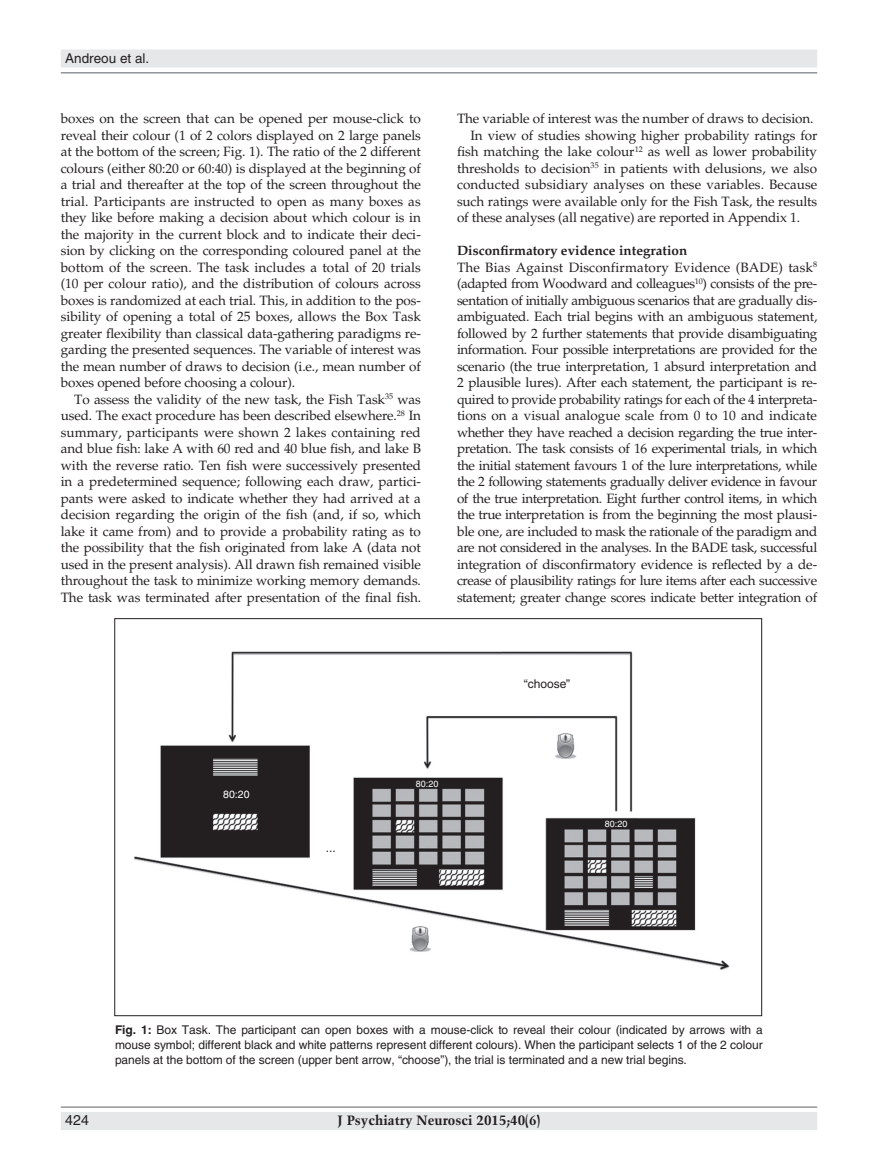
<style>
.page{position:relative;width:878px;height:1175px;background:#fff}
.page>*{position:absolute;margin:0;border:0;box-sizing:border-box;transform-origin:0 0}
.Footers_LHP{font:14.25px "Helvetica LT Std";color:#231f20}
.PJ{font:13.5px/16.5px "Palatino LT Std";letter-spacing:-.01em;color:#231f20;text-align:justify}
.t1{font:700 13.5px "Palatino LT Std";color:#231f20}
.Footers_LHP-2{font:700 13.5px "Trump Mediaeval LT Std";color:#231f20}
.t2{font:13.5px "Helvetica LT Std";color:#231f20}
.Fig_caption{font:12px/15px "Helvetica LT Std";letter-spacing:-.005em;color:#231f20;text-align:justify}
.t3{font:10.5px "Helvetica LT Std";color:#fff}
.t4{font:9px "Helvetica LT Std";color:#fff}
.s1{font-weight:700}
</style>
<div class="page">
<div style="left:61px;top:50px;width:756px;height:18px;background:#e6e7e9"></div>
<hr style="left:61px;top:72px;width:756px;height:2px;background:#939598">
<div style="left:61px;top:1112px;width:756px;height:18px;background:#e6e7e9"></div>
<hr style="left:61px;top:1106px;width:756px;height:1px;background:#939598">
<img style="left:134px;top:651px;width:596px;height:319px">
<p class="t2" style="left:65px;top:50px;width:86px">Andreou et al.</p>
<p class="PJ" style="left:61px;top:110px;width:362px">boxes on the screen that can be opened per mouse-click to reveal their colour (1 of 2 colors displayed on 2 large panels at the bottom of the screen; Fig. 1). The ratio of the 2 different colours (either 80:20 or 60:40) is displayed at the beginning of a trial and thereafter at the top of the screen throughout the trial. Participants are instructed to open as many boxes as they like before making a decision about which colour is in the majority in the current block and to indicate their deci&shy;sion by clicking on the corresponding coloured panel at the bottom of the screen. The task includes a total of 20 trials (10 per colour ratio), and the distribution of colours across boxes is randomized at each trial. This, in addition to the pos&shy;sibility of opening a total of 25 boxes, allows the Box Task greater flexibility than classical data-gathering paradigms re&shy;garding the presented sequences. The variable of interest was the mean number of draws to decision (i.e., mean number of boxes opened before choosing a colour).</p>
<p class="PJ" style="left:61px;top:391px;width:362px;text-indent:14px">To assess the validity of the new task, the Fish Task<sup>35</sup> was used. The exact procedure has been described elsewhere.<sup>28</sup> In summary, participants were shown 2 lakes containing red and blue fish: lake A with 60 red and 40 blue fish, and lake B with the reverse ratio. Ten fish were successively presented in a predetermined sequence; following each draw, partici&shy;pants were asked to indicate whether they had arrived at a decision regarding the origin of the fish (and, if so, which lake it came from) and to provide a probability rating as to the possibility that the fish originated from lake A (data not used in the present analysis). All drawn fish remained visible throughout the task to minimize working memory demands.<br>The task was terminated after presentation of the final fish.</p>
<p class="PJ" style="left:457px;top:110px;width:358px">The variable of interest was the number of draws to decision.</p>
<p class="PJ" style="left:457px;top:127px;width:362px;text-indent:14px">In view of studies showing higher probability ratings for fish matching the lake colour<sup>12</sup> as well as lower probability thresholds to decision<sup>35</sup> in patients with delusions, we also conducted subsidiary analyses on these variables. Because such ratings were available only for the Fish Task, the results of these analyses (all negative) are reported in Appendix 1.</p>
<h3 class="t1" style="left:457px;top:243px;width:232px">Disconfirmatory evidence integration</h3>
<p class="PJ" style="left:457px;top:259px;width:362px">The Bias Against Disconfirmatory Evidence (BADE) task<sup>8 </sup>(adapted from Woodward and colleagues<sup>10</sup>) consists of the pre&shy;sentation of initially ambiguous scenarios that are gradually dis&shy;ambiguated. Each trial begins with an ambiguous statement, followed by 2 further statements that provide disambiguating information. Four possible interpretations are provided for the scenario (the true interpretation, 1 absurd interpretation and 2 plausible lures). After each statement, the participant is re&shy;quired to provide probability ratings for each of the 4 interpreta&shy;tions on a visual analogue scale from 0 to 10 and indicate whether they have reached a decision regarding the true inter&shy;pretation. The task consists of 16 experimental trials, in which the initial statement favours 1 of the lure interpretations, while the 2 following statements gradually deliver evidence in favour of the true interpretation. Eight further control items, in which the true interpretation is from the beginning the most plausi&shy;ble one, are included to mask the rationale of the paradigm and are not considered in the analyses. In the BADE task, successful integration of disconfirmatory evidence is reflected by a de&shy;crease of plausibility ratings for lure items after each successive statement; greater change scores indicate better integration of</p>
<p class="Fig_caption" style="left:524px;top:676px;width:48px">“choose”</p>
<p class="t3" style="left:223px;top:788px;width:28px">80:20</p>
<p class="Fig_caption" style="left:326px;top:840px;width:12px">...</p>
<p class="t4" style="left:416px;top:778px;width:24px">80:20</p>
<p class="t4" style="left:605px;top:818px;width:24px">80:20</p>
<p class="Fig_caption" style="left:115px;top:1022px;width:649px"><span class="s1">Fig. 1:</span> Box Task. The participant can open boxes with a mouse-click to reveal their colour (indicated by arrows with a mouse symbol; different black and white patterns represent different colours). When the participant selects 1 of the 2 colour panels at the bottom of the screen (upper bent arrow, “choose”), the trial is terminated and a new trial begins.</p>
<p class="Footers_LHP" style="left:65px;top:1112px;width:25px">424</p>
<p class="Footers_LHP-2" style="left:337px;top:1112px;width:204px">J Psychiatry Neurosci 2015;40(6)</p>
</div>
